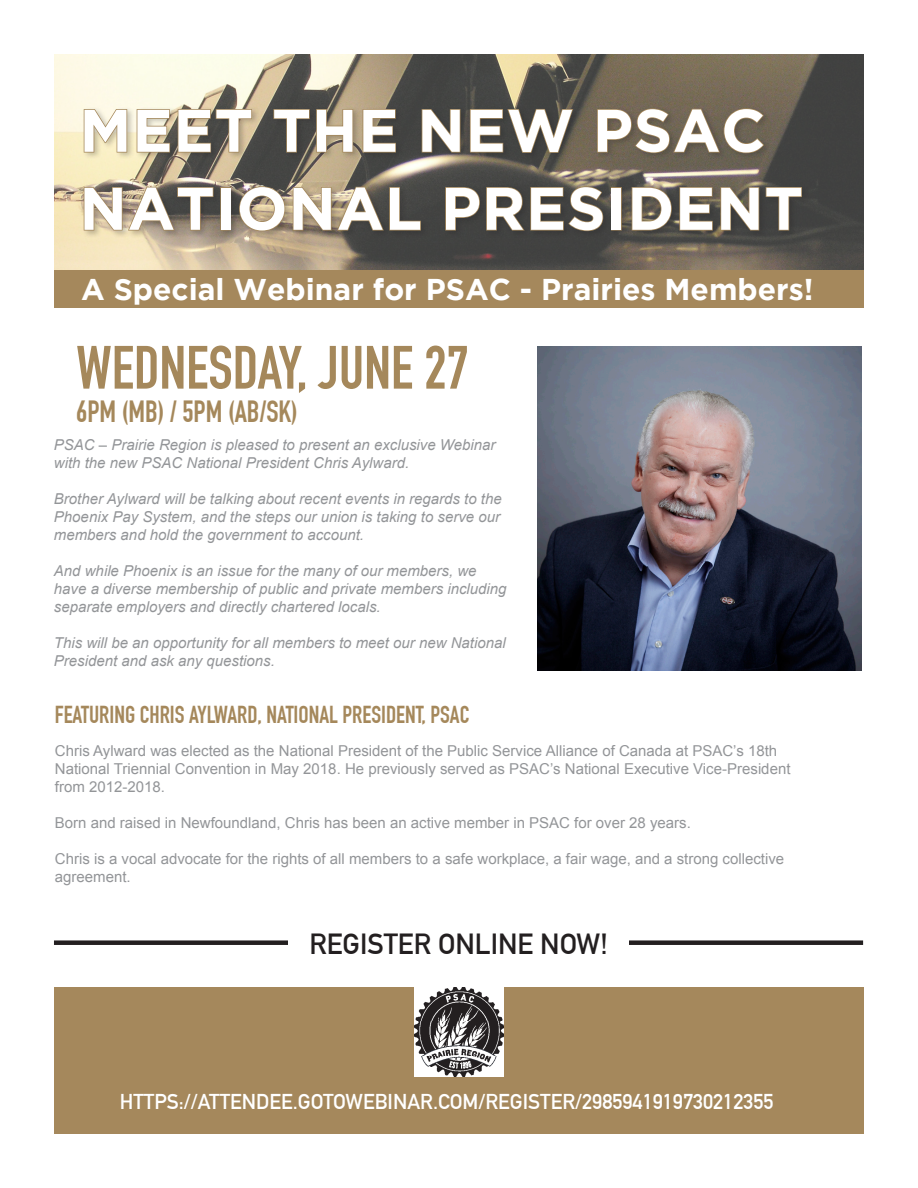
<style>
.page{position:relative;width:918px;height:1188px;background:#fff}
.page>*{position:absolute;margin:0;border:0;box-sizing:border-box;transform-origin:0 0}
.t1{font:700 60px/78px "Gotham";letter-spacing:.015em;color:#fff}
.t2{font:700 60px "DIN Condensed";color:#a5885b}
.t3{font:700 30px "Gotham";color:#fff}
.t4{font:700 30px "DIN Condensed";color:#a5885b}
.t5{font:700 28.5px "DIN Alternate";color:#231f20}
.t6{font:700 24px "DIN Condensed";color:#a5885b}
.t7{font:700 21px "DIN Alternate";color:#fff}
.t8{font:italic 15px/18px "Arial";color:#939598}
.t9{font:15px/18px "Arial";color:#939598}
</style>
<div class="page">
<img style="left:55px;top:54px;width:809px;height:216px">
<div style="left:54px;top:987px;width:809px;height:147px;background:#a5885c"></div>
<div style="left:54px;top:270px;width:809px;height:38px;background:#a5885c"></div>
<div style="left:82px;top:106px;width:728px;height:133px;background:#231f20;opacity:.25"></div>
<svg style="left:83px;top:108px;width:45px;height:45px;background:#d1c6a9"></svg>
<svg style="left:136px;top:108px;width:35px;height:45px;background:#bdb196"></svg>
<svg style="left:177px;top:108px;width:76px;height:45px;background:#887b66"></svg>
<svg style="left:273px;top:108px;width:81px;height:45px;background:#736958"></svg>
<svg style="left:362px;top:108px;width:35px;height:45px;background:#706553"></svg>
<svg style="left:421px;top:108px;width:40px;height:45px;background:#524c42"></svg>
<svg style="left:469px;top:108px;width:105px;height:46px;background:#544e44"></svg>
<svg style="left:596px;top:107px;width:169px;height:47px;background:#6f6350"></svg>
<svg style="left:83px;top:186px;width:131px;height:46px;background:#887a68"></svg>
<div style="left:220px;top:187px;width:11px;height:44px;border:2px solid #a5885b"></div>
<svg style="left:238px;top:186px;width:48px;height:46px;background:#907f6a"></svg>
<svg style="left:292px;top:186px;width:130px;height:46px;background:#786d5c"></svg>
<svg style="left:444px;top:186px;width:160px;height:46px;background:#504b42"></svg>
<div style="left:611px;top:187px;width:11px;height:44px;border:2px solid #a5885b"></div>
<svg style="left:631px;top:186px;width:42px;height:45px;background:#655c4d"></svg>
<svg style="left:679px;top:186px;width:35px;height:45px;background:#61584a"></svg>
<svg style="left:720px;top:186px;width:83px;height:45px;background:#544e44"></svg>
<img style="left:415px;top:987px;width:89px;height:89px">
<div style="left:54px;top:940px;width:809px;height:5px;background:#231f20"></div>
<div style="left:288px;top:925px;width:340px;height:29px;background:#fff"></div>
<img style="left:538px;top:346px;width:324px;height:324px">
<p class="t1" style="left:79px;top:90px;width:725px">MEET THE NEW PSAC<br>NATIONAL PRESIDENT</p>
<p class="t3" style="left:81px;top:272px;width:734px">A Special Webinar for PSAC - Prairies Members!</p>
<p class="t2" style="left:76px;top:332px;width:394px">WEDNESDAY, JUNE 27</p>
<p class="t4" style="left:76px;top:394px;width:223px">6PM (MB) / 5PM (AB/SK)</p>
<p class="t8" style="left:54px;top:436px;width:443px">PSAC – Prairie Region is pleased to present an exclusive Webinar with the new PSAC National President Chris Aylward.</p>
<p class="t8" style="left:54px;top:490px;width:449px;text-align:justify">Brother Aylward will be talking about recent events in regards to the Phoenix Pay System, and the steps our union is taking to serve our members and hold the government to account.</p>
<p class="t8" style="left:54px;top:562px;width:454px">And while Phoenix is an issue for the many of our members, we have a diverse membership of public and private members including separate employers and directly chartered locals.</p>
<p class="t8" style="left:54px;top:634px;width:453px">This will be an opportunity for all members to meet our new National<br>President and ask any questions.</p>
<p class="t6" style="left:55px;top:701px;width:416px">FEATURING CHRIS AYLWARD, NATIONAL PRESIDENT, PSAC</p>
<p class="t9" style="left:55px;top:742px;width:737px">Chris Aylward was elected as the National President of the Public Service Alliance of Canada at PSAC’s 18th<br>National Triennial Convention in May 2018. He previously served as PSAC’s National Executive Vice-President from 2012-2018.</p>
<p class="t9" style="left:55px;top:814px;width:638px">Born and raised in Newfoundland, Chris has been an active member in PSAC for over 28 years.</p>
<p class="t9" style="left:55px;top:850px;width:731px">Chris is a vocal advocate for the rights of all members to a safe workplace, a fair wage, and a strong collective agreement.</p>
<p class="t5" style="left:309px;top:922px;width:300px">REGISTER ONLINE NOW!</p>
<p class="t7" style="left:120px;top:1086px;width:655px">HTTPS://ATTENDEE.GOTOWEBINAR.COM/REGISTER/2985941919730212355</p>
</div>
